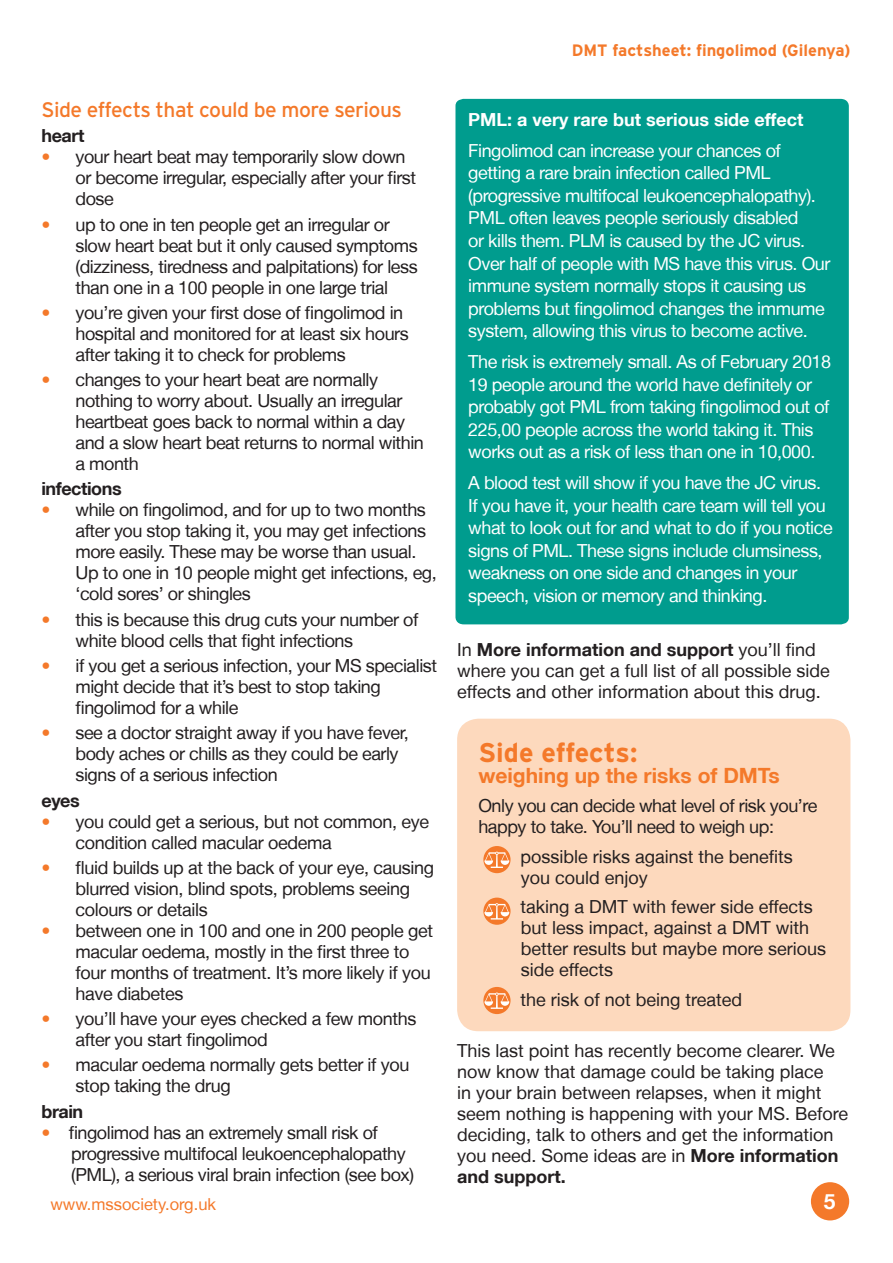
<style>
.page{position:relative;width:893px;height:1263px;background:#fff}
.page>*{position:absolute;margin:0;border:0;box-sizing:border-box;transform-origin:0 0}
.t1{font:700 27px "Interstate";color:#f4792a}
.t2{font:21px "Interstate";letter-spacing:-.025em;color:#f4792a}
.t3{font:700 21px "Helvetica Neue LT";color:#f4792a}
.t4{font:700 21px "Helvetica Neue LT";color:#fff}
.t5{font:18px/21px "Helvetica Neue LT";letter-spacing:-.025em;color:#231f20}
.t6{font:18px/22.5px "Helvetica Neue LT";letter-spacing:-.025em;color:#fff}
.t7{font:18px/21px "Helvetica Neue LT";color:#231f20}
.t8{font:700 18px "Helvetica Neue LT";color:#fff}
.t9{font:700 18px "Helvetica Neue LT";letter-spacing:-.025em;color:#231f20}
.t10{font:700 16.5px "Interstate";color:#f4792a}
.t11{font:16.5px "Helvetica Neue LT";color:#f4792a}
.s1{color:#f4792a}
.s2{font-weight:700}
</style>
<div class="page">
<div style="left:811px;top:1182px;width:38px;height:38px;background:#f4792a;border-radius:50%"></div>
<div style="left:457px;top:719px;width:393px;height:312px;background:#fdd9bd;border-radius:21px"></div>
<div style="left:483px;top:846px;width:28px;height:27px;background:#f4792a;border-radius:50%"></div>
<svg style="left:484px;top:852px;width:25px;height:16px"></svg>
<svg style="left:483px;top:897px;width:28px;height:28px"></svg>
<svg style="left:484px;top:903px;width:25px;height:16px"></svg>
<div style="left:483px;top:987px;width:28px;height:27px;background:#f4792a;border-radius:50%"></div>
<svg style="left:484px;top:992px;width:25px;height:17px"></svg>
<div style="left:455px;top:99px;width:394px;height:525px;background:#009c8e"></div>
<p class="t2" style="left:41px;top:97px;width:362px">Side effects that could be more serious</p>
<p class="t9" style="left:41px;top:125px;width:44px">heart</p>
<p class="t5" style="left:75px;top:146px;width:342px;text-indent:-34px"><span class="s1">•</span> your heart beat may temporarily slow down or become irregular, especially after your first dose</p>
<p class="t5" style="left:75px;top:214px;width:344px;text-indent:-34px"><span class="s1">•</span> up to one in ten people get an irregular or slow heart beat but it only caused symptoms (dizziness, tiredness and palpitations) for less than one in a 100 people in one large trial</p>
<p class="t5" style="left:75px;top:302px;width:335px;text-indent:-34px"><span class="s1">•</span> you’re given your first dose of fingolimod in hospital and monitored for at least six hours after taking it to check for problems</p>
<p class="t5" style="left:75px;top:369px;width:350px;text-indent:-34px"><span class="s1">•</span> changes to your heart beat are normally nothing to worry about. Usually an irregular heartbeat goes back to normal within a day and a slow heart beat returns to normal within a month</p>
<p class="t9" style="left:41px;top:478px;width:82px">infections</p>
<p class="t5" style="left:75px;top:499px;width:363px;text-indent:-34px"><span class="s1">•</span> while on fingolimod, and for up to two months after you stop taking it, you may get infections more easily. These may be worse than usual.<br>Up to one in 10 people might get infections, eg, ‘cold sores’ or shingles</p>
<p class="t5" style="left:75px;top:609px;width:344px;text-indent:-34px"><span class="s1">•</span> this is because this drug cuts your number of white blood cells that fight infections</p>
<p class="t5" style="left:75px;top:655px;width:363px;text-indent:-34px"><span class="s1">•</span> if you get a serious infection, your MS specialist might decide that it’s best to stop taking fingolimod for a while</p>
<p class="t5" style="left:75px;top:722px;width:335px;text-indent:-34px"><span class="s1">•</span> see a doctor straight away if you have fever, body aches or chills as they could be early signs of a serious infection</p>
<p class="t9" style="left:41px;top:789px;width:40px">eyes</p>
<p class="t5" style="left:75px;top:810px;width:355px;text-indent:-34px"><span class="s1">•</span> you could get a serious, but not common, eye condition called macular oedema</p>
<p class="t5" style="left:75px;top:857px;width:360px;text-indent:-34px"><span class="s1">•</span> fluid builds up at the back of your eye, causing blurred vision, blind spots, problems seeing colours or details</p>
<p class="t5" style="left:75px;top:920px;width:359px;text-indent:-34px"><span class="s1">•</span> between one in 100 and one in 200 people get macular oedema, mostly in the first three to four months of treatment. It’s more likely if you have diabetes</p>
<p class="t5" style="left:75px;top:1008px;width:342px;text-indent:-34px"><span class="s1">•</span> you’ll have your eyes checked a few months after you start fingolimod</p>
<p class="t5" style="left:75px;top:1054px;width:335px;text-indent:-34px"><span class="s1">•</span> macular oedema normally gets better if you stop taking the drug</p>
<p class="t9" style="left:41px;top:1100px;width:43px">brain</p>
<p class="t5" style="left:71px;top:1121px;width:344px;text-indent:-30px"><span class="s1">•</span> fingolimod has an extremely small risk of progressive multifocal leukoencephalopathy (PML), a serious viral brain infection (see box)</p>
<p class="t10" style="left:572px;top:40px;width:280px">DMT factsheet: fingolimod (Gilenya)</p>
<p class="t8" style="left:468px;top:108px;width:337px">PML: a very rare but serious side effect</p>
<p class="t6" style="left:468px;top:139px;width:364px">Fingolimod can increase your chances of getting a rare brain infection called PML (progressive multifocal leukoencephalopathy).<br>PML often leaves people seriously disabled<br>or kills them. PLM is caused by the JC virus.<br>Over half of people with MS have this virus. Our immune system normally stops it causing us problems but fingolimod changes the immume system, allowing this virus to become active.</p>
<p class="t6" style="left:468px;top:350px;width:364px">The risk is extremely small. As of February 2018<br>19 people around the world have definitely or probably got PML from taking fingolimod out of 225,00 people across the world taking it. This works out as a risk of less than one in 10,000.</p>
<p class="t6" style="left:468px;top:471px;width:366px">A blood test will show if you have the JC virus.<br>If you have it, your health care team will tell you what to look out for and what to do if you notice signs of PML. These signs include clumsiness, weakness on one side and changes in your speech, vision or memory and thinking.</p>
<p class="t7" style="left:457px;top:639px;width:374px">In <span class="s2">More information and support</span> you’ll find where you can get a full list of all possible side effects and other information about this drug.</p>
<p class="t1" style="left:478px;top:736px;width:160px">Side effects:</p>
<p class="t3" style="left:478px;top:762px;width:303px">weighing up the risks of DMTs</p>
<p class="t5" style="left:478px;top:795px;width:340px">Only you can decide what level of risk you’re happy to take. You’ll need to weigh up:</p>
<p class="t7" style="left:521px;top:845px;width:274px">possible risks against the benefits you could enjoy</p>
<p class="t7" style="left:521px;top:896px;width:307px">taking a DMT with fewer side effects but less impact, against a DMT with better results but maybe more serious side effects</p>
<p class="t7" style="left:521px;top:988px;width:223px">the risk of not being treated</p>
<p class="t7" style="left:457px;top:1040px;width:393px">This last point has recently become clearer. We now know that damage could be taking place<br>in your brain between relapses, when it might seem nothing is happening with your MS. Before deciding, talk to others and get the information you need. Some ideas are in <span class="s2">More information and support.</span></p>
<p class="t11" style="left:50px;top:1194px;width:167px">www.mssociety.org.uk</p>
<p class="t4" style="left:824px;top:1188px;width:13px">5</p>
</div>
